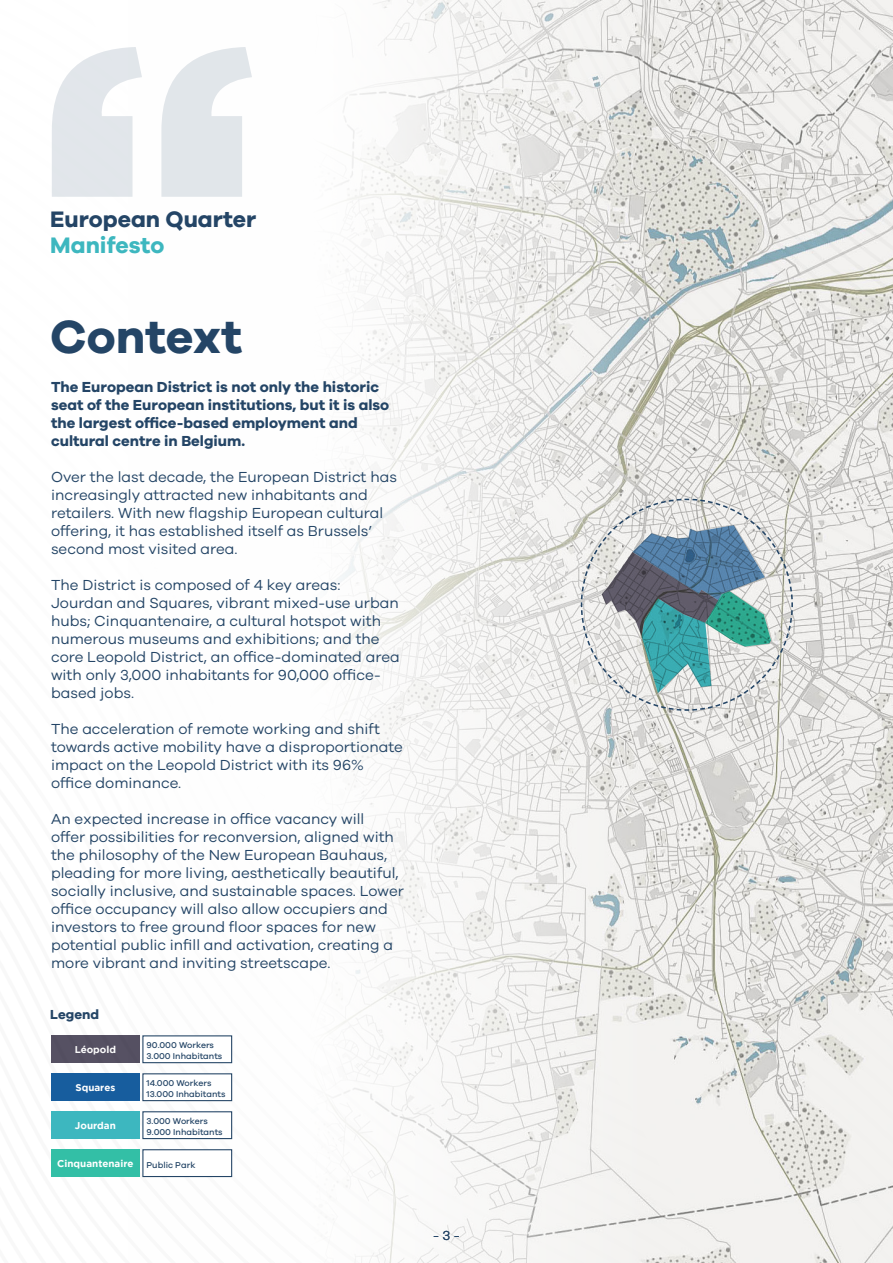
<style>
.page{position:relative;width:893px;height:1263px;background:#fff}
.page>*{position:absolute;margin:0;border:0;box-sizing:border-box;transform-origin:0 0}
.t1{font:900 413.7px "Gotham";color:#244566}
.t2{font:700 48px "Galano Grotesque";color:#244566}
.t3{font:700 23.1px "Galano Grotesque";color:#244566}
.t4{font:700 23.1px "Galano Grotesque";color:#3db7bf}
.t5{font:15px/18px "Galano Grotesque";color:#244566}
.t6{font:700 15px/18px "Galano Grotesque";color:#244566}
.t7{font:700 13.5px "Galano Grotesque";color:#244566}
.t8{font:13.5px "Galano Grotesque";color:#244566}
.t9{font:700 9.9px "Gotham";color:#fff}
.t10{font:500 8.7px "Galano Grotesque";color:#244566}
</style>
<div class="page">
<img style="left:142px;top:0;width:751px;height:1263px">
<div style="left:143px;top:1036px;width:89px;height:27px;background:#fff"></div>
<div style="left:142px;top:1035px;width:90px;height:28px;border:1px solid #244566"></div>
<div style="left:51px;top:1035px;width:89px;height:28px;background:#565163"></div>
<div style="left:143px;top:1074px;width:89px;height:26px;background:#fff"></div>
<div style="left:142px;top:1073px;width:90px;height:28px;border:1px solid #244566"></div>
<div style="left:51px;top:1073px;width:89px;height:28px;background:#175d9e"></div>
<div style="left:143px;top:1112px;width:89px;height:26px;background:#fff"></div>
<div style="left:142px;top:1111px;width:90px;height:28px;border:1px solid #244566"></div>
<div style="left:51px;top:1111px;width:89px;height:28px;background:#3db7bf"></div>
<div style="left:143px;top:1150px;width:89px;height:26px;background:#fff"></div>
<div style="left:142px;top:1149px;width:90px;height:28px;border:1px solid #244566"></div>
<div style="left:51px;top:1149px;width:89px;height:28px;background:#33bfa6"></div>
<svg style="left:580px;top:498px;width:214px;height:213px"></svg>
<h1 class="t1" style="left:35px;top:-47px;width:228px">“</h1>
<p class="t3" style="left:50px;top:205px;width:208px">European Quarter</p>
<p class="t4" style="left:50px;top:231px;width:116px">Manifesto</p>
<p class="t2" style="left:50px;top:307px;width:193px">Context</p>
<p class="t6" style="left:51px;top:377px;width:340px">The European District is not only the historic seat of the European institutions, but it is also the largest office-based employment and cultural centre in Belgium.</p>
<p class="t5" style="left:51px;top:467px;width:347px">Over the last decade, the European District has increasingly attracted new inhabitants and retailers. With new flagship European cultural offering, it has established itself as Brussels’ second most visited area.</p>
<p class="t5" style="left:51px;top:575px;width:350px">The District is composed of 4 key areas:<br>Jourdan and Squares, vibrant mixed-use urban hubs; Cinquantenaire, a cultural hotspot with numerous museums and exhibitions; and the core Leopold District, an office-dominated area with only 3,000 inhabitants for 90,000 office&shy;based jobs.</p>
<p class="t5" style="left:51px;top:719px;width:353px">The acceleration of remote working and shift towards active mobility have a disproportionate impact on the Leopold District with its 96% office dominance.</p>
<p class="t5" style="left:51px;top:809px;width:354px">An expected increase in office vacancy will<br>offer possibilities for reconversion, aligned with the philosophy of the New European Bauhaus, pleading for more living, aesthetically beautiful, socially inclusive, and sustainable spaces. Lower office occupancy will also allow occupiers and investors to free ground floor spaces for new potential public infill and activation, creating a more vibrant and inviting streetscape.</p>
<p class="t7" style="left:50px;top:1006px;width:51px">Legend</p>
<p class="t9" style="left:75px;top:1044px;width:43px">Léopold</p>
<p class="t9" style="left:75px;top:1081px;width:41px">Squares</p>
<p class="t10" style="left:147px;top:1040px;width:69px">90.000 Workers</p>
<p class="t10" style="left:147px;top:1051px;width:77px">3.000 Inhabitants</p>
<p class="t10" style="left:147px;top:1078px;width:66px">14.000 Workers</p>
<p class="t10" style="left:147px;top:1089px;width:80px">13.000 Inhabitants</p>
<p class="t10" style="left:147px;top:1116px;width:63px">3.000 Workers</p>
<p class="t10" style="left:147px;top:1127px;width:78px">9.000 Inhabitants</p>
<p class="t9" style="left:75px;top:1119px;width:42px">Jourdan</p>
<p class="t9" style="left:57px;top:1157px;width:78px">Cinquantenaire</p>
<p class="t10" style="left:147px;top:1159px;width:50px">Public Park</p>
<p class="t8" style="left:433px;top:1227px;width:28px">- 3 -</p>
</div>
